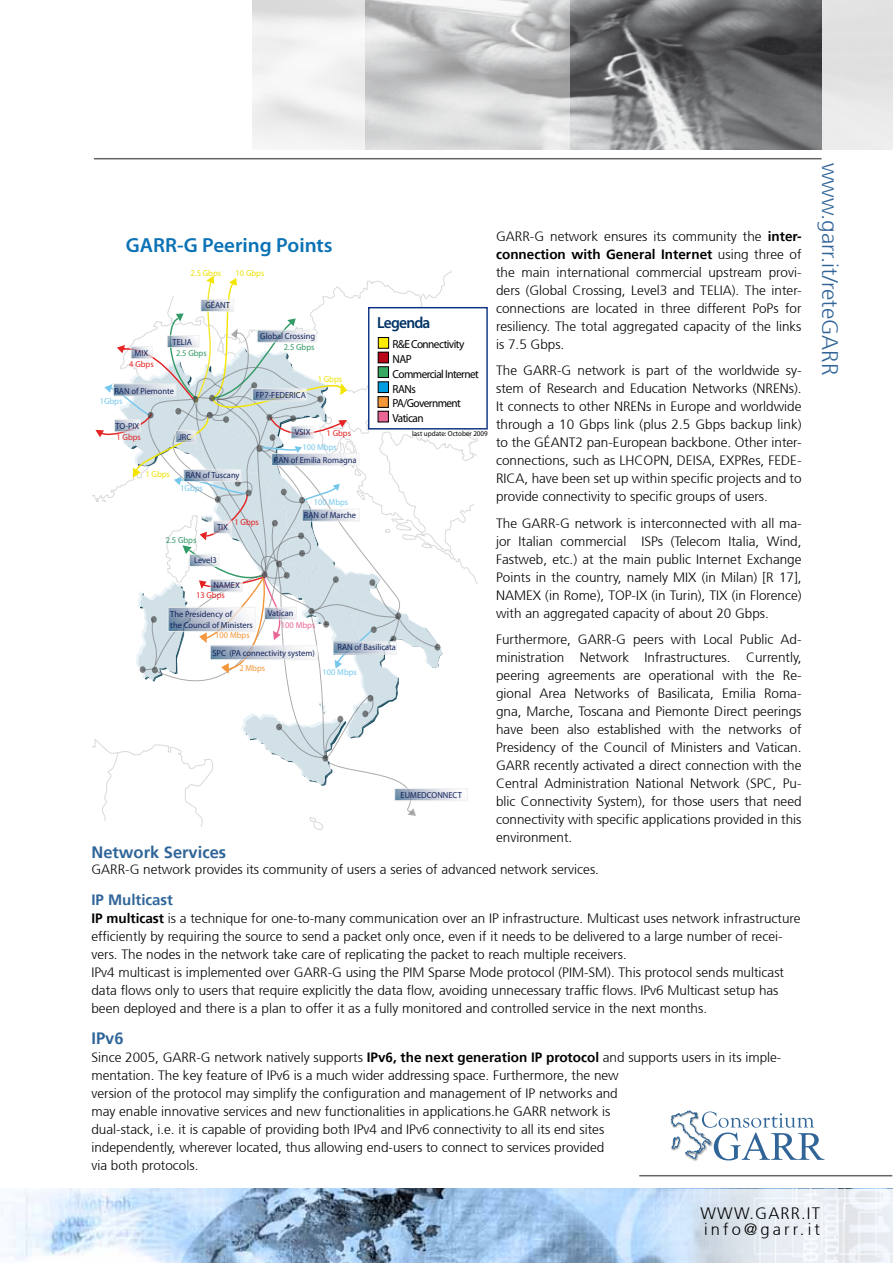
<style>
.page{position:relative;width:893px;height:1263px;background:#fff}
.page>*{position:absolute;margin:0;border:0;box-sizing:border-box;transform-origin:0 0}
.t1{font:300 22.5px "Frutiger 45";color:#316598}
.t2{font:600 20.4px "Myriad Pro";color:#0b72b5}
.t3{font:300 16.5px/16.5px "Frutiger 45";letter-spacing:.19em;color:#000}
.t4{font:700 16.5px "Frutiger 65";color:#2f6598}
.t5{font:600 16.05px "Myriad Pro";letter-spacing:-.05em;color:#013365;scale:.96 1}
.t6{font:700 15px "Frutiger 65";color:#2f6598}
.t7{font:300 13.5px/18px "Frutiger 45";color:#000;text-align:justify}
.t8{font:700 13.5px "Frutiger 65";color:#000}
.t9{font:11.7px/14.7px "Myriad Pro";letter-spacing:-.05em;color:#000;scale:.96 1}
.t10{font:8.7px "Myriad Pro";color:#13235b;scale:.96 1}
.t11{font:8.7px "Myriad Pro";color:#76c7ec;scale:.96 1}
.t12{font:8.7px "Myriad Pro";color:#e42322;scale:.96 1}
.t13{font:8.7px "Myriad Pro";color:#ede200;scale:.96 1}
.t14{font:8.7px "Myriad Pro";color:#329a66;scale:.96 1}
.t15{font:8.7px "Myriad Pro";color:#f3973a;scale:.96 1}
.t16{font:8.7px "Myriad Pro";color:#ea6696;scale:.96 1}
.t17{font:7.35px "Myriad Pro";color:#000;scale:.96 1}
.s1{font-family:"Frutiger 65";font-weight:700}
.s2{font-family:"Frutiger 45";font-weight:300}
</style>
<div class="page">
<img style="left:569px;top:0;width:253px;height:149px">
<hr style="left:94px;top:158px;width:728px;height:1px;background:#666665">
<hr style="left:639px;top:1175px;width:253px;height:1px;background:#666665">
<svg style="left:252px;top:0;width:113px;height:150px"></svg>
<svg style="left:365px;top:0;width:204px;height:150px;background:#cdcecf"></svg>
<div style="left:822px;top:0;width:71px;height:156px;background:#e3e3e3"></div>
<img style="left:0;top:1189px;width:639px;height:74px">
<svg style="left:639px;top:1189px;width:254px;height:74px"></svg>
<svg style="left:670px;top:1110px;width:154px;height:50px"></svg>
<svg style="left:92px;top:270px;width:387px;height:560px"></svg>
<div style="left:175px;top:430px;width:21px;height:13px;border:1px solid #eceded"></div>
<div style="left:369px;top:308px;width:118px;height:121px;background:#fff"></div>
<div style="left:368px;top:307px;width:120px;height:122px;border:1px solid #0c3183"></div>
<div style="left:378px;top:411px;width:10px;height:11px;background:#ea6696"></div>
<div style="left:378px;top:411px;width:11px;height:11px;border:1px solid #000"></div>
<div style="left:378px;top:367px;width:10px;height:10px;background:#38a962"></div>
<div style="left:378px;top:366px;width:11px;height:12px;border:1px solid #000"></div>
<div style="left:378px;top:352px;width:10px;height:11px;background:#b80718"></div>
<div style="left:378px;top:352px;width:11px;height:11px;border:1px solid #000"></div>
<div style="left:378px;top:337px;width:11px;height:11px;background:#ffed00"></div>
<div style="left:378px;top:337px;width:11px;height:11px;border:1px solid #000"></div>
<div style="left:378px;top:382px;width:10px;height:11px;background:#009ee0"></div>
<div style="left:378px;top:382px;width:11px;height:11px;border:1px solid #000"></div>
<div style="left:378px;top:397px;width:10px;height:10px;background:#f3973a"></div>
<div style="left:378px;top:396px;width:11px;height:12px;border:1px solid #000"></div>
<h2 class="t2" style="left:126px;top:232px;width:208px">GARR-G Peering Points</h2>
<p class="t13" style="left:191px;top:268px;width:33px">2.5 Gbps</p>
<p class="t13" style="left:236px;top:268px;width:32px">10 Gbps</p>
<p class="t10" style="left:135px;top:348px;width:16px">MIX</p>
<p class="t12" style="left:129px;top:358px;width:27px">4 Gbps</p>
<p class="t10" style="left:173px;top:336px;width:22px">TELIA</p>
<p class="t10" style="left:205px;top:300px;width:27px">GÉANT</p>
<p class="t14" style="left:176px;top:348px;width:33px">2.5 Gbps</p>
<p class="t10" style="left:114px;top:386px;width:64px">RAN of Piemonte</p>
<p class="t11" style="left:100px;top:396px;width:25px">1Gbps</p>
<p class="t10" style="left:116px;top:421px;width:26px">TO-PIX</p>
<p class="t12" style="left:116px;top:432px;width:27px">1 Gbps</p>
<p class="t10" style="left:179px;top:431px;width:15px">JRC</p>
<p class="t13" style="left:145px;top:468px;width:27px">1 Gbps</p>
<p class="t10" style="left:186px;top:470px;width:58px">RAN of Tuscany</p>
<p class="t11" style="left:180px;top:482px;width:25px">1Gbps</p>
<p class="t10" style="left:260px;top:331px;width:59px">Global Crossing</p>
<p class="t14" style="left:284px;top:341px;width:33px">2.5 Gbps</p>
<p class="t10" style="left:256px;top:390px;width:54px">FP7-FEDERICA</p>
<p class="t13" style="left:318px;top:374px;width:27px">1 Gbps</p>
<p class="t10" style="left:295px;top:427px;width:18px">VSIX</p>
<p class="t12" style="left:327px;top:428px;width:27px">1 Gbps</p>
<p class="t11" style="left:302px;top:442px;width:37px">100 Mbps</p>
<p class="t10" style="left:274px;top:455px;width:88px">RAN of Emilia Romagna</p>
<p class="t11" style="left:314px;top:497px;width:37px">100 Mbps</p>
<p class="t14" style="left:166px;top:535px;width:33px">2.5 Gbps</p>
<p class="t12" style="left:234px;top:516px;width:27px">1 Gbps</p>
<p class="t10" style="left:217px;top:522px;width:13px">TIX</p>
<p class="t10" style="left:194px;top:555px;width:25px">Level3</p>
<p class="t10" style="left:213px;top:580px;width:29px">NAMEX</p>
<p class="t12" style="left:196px;top:590px;width:32px">13 Gbps</p>
<p class="t10" style="left:304px;top:510px;width:56px">RAN of Marche</p>
<p class="t5" style="left:377px;top:313px;width:57px">Legenda</p>
<p class="t9" style="left:393px;top:337px;width:91px">R&amp;E Connectivity<br>NAP<br>Commercial Internet<br>RANs<br>PA/Government<br>Vatican</p>
<p class="t17" style="left:412px;top:429px;width:80px">last update: October 2009</p>
<p class="t10" style="left:170px;top:609px;width:66px">The Presidency of</p>
<p class="t10" style="left:268px;top:608px;width:28px">Vatican</p>
<p class="t10" style="left:170px;top:619px;width:88px">the Council of Ministers</p>
<p class="t10" style="left:212px;top:647px;width:108px">SPC (PA connectivity system)</p>
<p class="t15" style="left:239px;top:663px;width:28px">2 Mbps</p>
<p class="t16" style="left:281px;top:620px;width:37px">100 Mbps</p>
<p class="t15" style="left:215px;top:629px;width:37px">100 Mbps</p>
<p class="t10" style="left:337px;top:642px;width:63px">RAN of Basilicata</p>
<p class="t11" style="left:322px;top:667px;width:37px">100 Mbps</p>
<p class="t10" style="left:401px;top:789px;width:65px">EUMEDCONNECT</p>
<p class="t7" style="left:496px;top:227px;width:307px">GARR-G network ensures its community the <span class="s1">inter-</span></p>
<p class="t8" style="left:496px;top:246px;width:307px">connection with General Internet <span class="s2">using three of</span></p>
<p class="t7" style="left:496px;top:263px;width:307px">the main international commercial upstream provi&shy;ders (Global Crossing, Level3 and TELIA). The inter&shy;connections are located in three different PoPs for resiliency. The total aggregated capacity of the links is 7.5 Gbps.</p>
<p class="t7" style="left:496px;top:362px;width:307px">The GARR-G network is part of the worldwide sy&shy;stem of Research and Education Networks (NRENs).<br>It connects to other NRENs in Europe and worldwide through a 10 Gbps link (plus 2.5 Gbps backup link) to the GÉANT2 pan-European backbone. Other inter&shy;connections, such as LHCOPN, DEISA, EXPRes, FEDE-RICA, have been set up within specific projects and to provide connectivity to specific groups of users.</p>
<p class="t7" style="left:496px;top:514px;width:307px">The GARR-G network is interconnected with all ma&shy;jor Italian commercial ISPs (Telecom Italia, Wind, Fastweb, etc.) at the main public Internet Exchange Points in the country, namely MIX (in Milan) [R 17], NAMEX (in Rome), TOP-IX (in Turin), TIX (in Florence) with an aggregated capacity of about 20 Gbps.</p>
<p class="t7" style="left:496px;top:631px;width:307px">Furthermore, GARR-G peers with Local Public Ad&shy;ministration Network Infrastructures. Currently, peering agreements are operational with the Re&shy;gional Area Networks of Basilicata, Emilia Roma&shy;gna, Marche, Toscana and Piemonte Direct peerings have been also established with the networks of Presidency of the Council of Ministers and Vatican.<br>GARR recently activated a direct connection with the Central Administration National Network (SPC, Pu&shy;blic Connectivity System), for those users that need connectivity with specific applications provided in this environment.</p>
<p class="t4" style="left:91px;top:842px;width:136px">Network Services</p>
<p class="t7" style="left:91px;top:861px;width:509px">GARR-G network provides its community of users a series of advanced network services.</p>
<p class="t6" style="left:91px;top:891px;width:83px">IP Multicast</p>
<p class="t7" style="left:91px;top:910px;width:711px;text-align:left"><span class="s1">IP multicast</span> is a technique for one-to-many communication over an IP infrastructure. Multicast uses network infrastructure efficiently by requiring the source to send a packet only once, even if it needs to be delivered to a large number of recei&shy;vers. The nodes in the network take care of replicating the packet to reach multiple receivers.<br>IPv4 multicast is implemented over GARR-G using the PIM Sparse Mode protocol (PIM-SM). This protocol sends multicast data flows only to users that require explicitly the data flow, avoiding unnecessary traffic flows. IPv6 Multicast setup has been deployed and there is a plan to offer it as a fully monitored and controlled service in the next months.</p>
<p class="t4" style="left:91px;top:1028px;width:34px">IPv6</p>
<p class="t7" style="left:91px;top:1048px;width:691px;text-align:left">Since 2005, GARR-G network natively supports <span class="s1">IPv6, the next generation IP protocol</span> and supports users in its imple&shy;mentation. The key feature of IPv6 is a much wider addressing space. Furthermore, the new<br>version of the protocol may simplify the configuration and management of IP networks and<br>may enable innovative services and new functionalities in applications.he GARR network is<br>dual-stack, i.e. it is capable of providing both IPv4 and IPv6 connectivity to all its end sites<br>independently, wherever located, thus allowing end-users to connect to services provided<br>via both protocols.</p>
<h1 class="t1" style="left:843px;top:163px;width:214px;rotate:90deg">www.garr.it/reteGARR</h1>
<p class="t3" style="left:701px;top:1205px;width:121px">WWW.GARR.IT info@garr.it</p>
</div>
